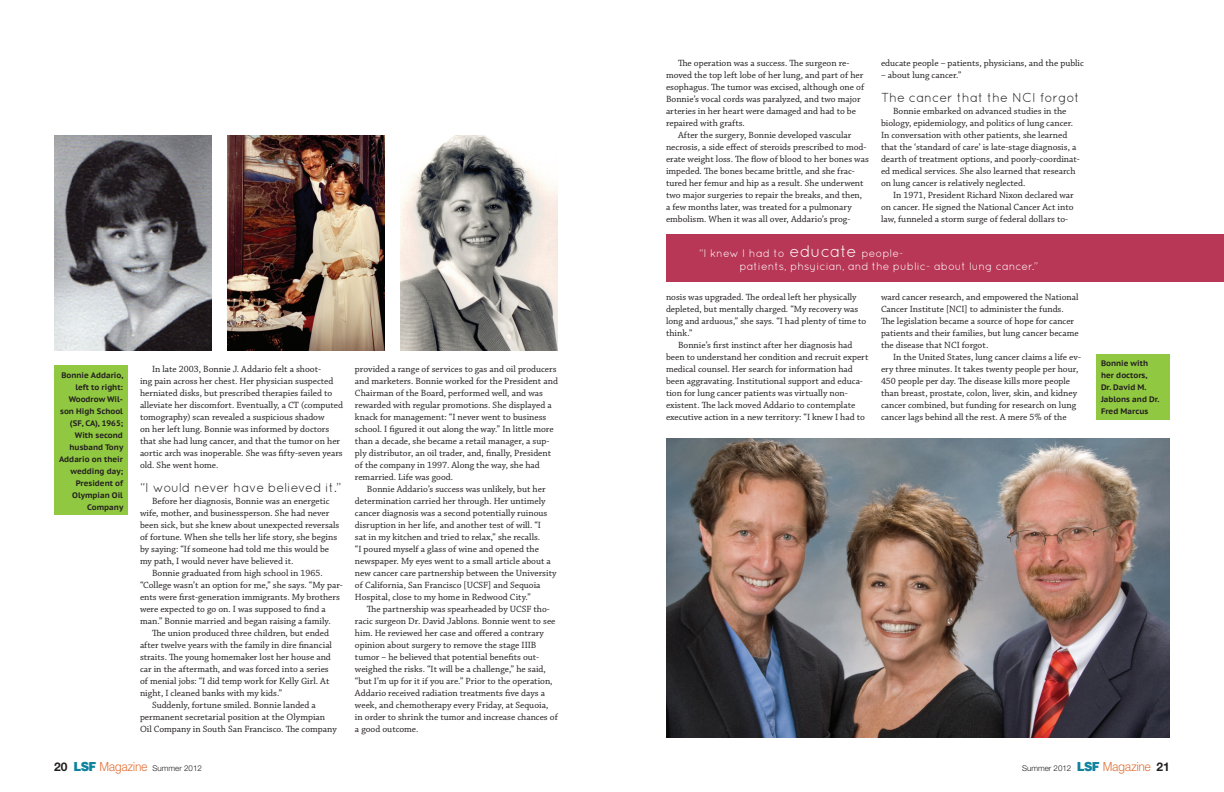
<style>
.page{position:relative;width:1224px;height:792px;background:#fff}
.page>*{position:absolute;margin:0;border:0;box-sizing:border-box;transform-origin:0 0}
.bonnie__subhead{font:13px "Quicksand";letter-spacing:-.01em;color:#231f20}
.bonnie_quote{font:11px "Quicksand";color:#fff}
.body{font:9.5px/12px "Chaparral Pro";color:#231f20}
.body__caption{font:700 8px/12px "PT Sans Caption";color:#231f20;text-align:right}
.t1{font:300 8px "Helvetica Neue";color:#231f20}
.s1{font-size:16.6px}
.s2{font-weight:700;font-size:12px}
.s3{font-family:"Helvetica LT Std";font-weight:900;font-size:12.5px;color:#0f839e}
.s4{font-family:"Helvetica LT Std";font-size:12.5px;color:#e16d32}
</style>
<div class="page">
<img style="left:54px;top:135px;width:157px;height:216px">
<img style="left:401px;top:135px;width:157px;height:216px">
<img style="left:228px;top:135px;width:156px;height:216px">
<img style="left:666px;top:438px;width:504px;height:300px">
<div style="left:54px;top:365px;width:74px;height:150px;background:#91c841"></div>
<div style="left:1096px;top:354px;width:74px;height:66px;background:#91c841"></div>
<div style="left:666px;top:234px;width:558px;height:48px;background:#b83756"></div>
<p class="body" style="left:666px;top:57px;width:200px;text-indent:12px">The operation was a success. The surgeon re&shy;moved the top left lobe of her lung, and part of her esophagus. The tumor was excised, although one of Bonnie’s vocal cords was paralyzed, and two major arteries in her heart were damaged and had to be repaired with grafts.</p>
<p class="body" style="left:666px;top:129px;width:204px;text-indent:12px">After the surgery, Bonnie developed vascular necrosis, a side effect of steroids prescribed to mod&shy;erate weight loss. The flow of blood to her bones was impeded. The bones became brittle, and she frac&shy;tured her femur and hip as a result. She underwent two major surgeries to repair the breaks, and then, a few months later, was treated for a pulmonary embolism. When it was all over, Addario’s prog-</p>
<p class="body" style="left:881px;top:57px;width:204px">educate people – patients, physicians, and the public</p>
<p class="body" style="left:881px;top:69px;width:82px">– about lung cancer.”</p>
<p class="bonnie__subhead" style="left:881px;top:90px;width:200px">The cancer that the NCI forgot</p>
<p class="body" style="left:881px;top:105px;width:200px;text-indent:12px">Bonnie embarked on advanced studies in the biology, epidemiology, and politics of lung cancer.<br>In conversation with other patients, she learned that the ‘standard of care’ is late-stage diagnosis, a dearth of treatment options, and poorly-coordinat&shy;ed medical services. She also learned that research on lung cancer is relatively neglected.</p>
<p class="body" style="left:881px;top:189px;width:194px;text-align:justify;text-indent:12px">In 1971, President Richard Nixon declared war on cancer. He signed the National Cancer Act into law, funneled a storm surge of federal dollars to-</p>
<p class="body__caption" style="left:60px;top:369px;width:65px">Bonnie Addario, left to right:<br>Woodrow Wil&shy;son High School (SF, CA), 1965;</p>
<p class="body__caption" style="left:59px;top:429px;width:66px">With second husband Tony<br>Addario on their wedding day;</p>
<p class="body__caption" style="left:72px;top:477px;width:53px">President of<br>Olympian Oil<br>Company</p>
<p class="body" style="left:140px;top:363px;width:205px;text-indent:12px">In late 2003, Bonnie J. Addario felt a shoot-<br>ing pain across her chest. Her physician suspected herniated disks, but prescribed therapies failed to alleviate her discomfort. Eventually, a CT (computed tomography) scan revealed a suspicious shadow<br>on her left lung. Bonnie was informed by doctors that she had lung cancer, and that the tumor on her aortic arch was inoperable. She was fifty-seven years old. She went home.</p>
<p class="bonnie__subhead" style="left:140px;top:480px;width:203px">“I would never have believed it.”</p>
<p class="body" style="left:140px;top:495px;width:201px;text-indent:12px">Before her diagnosis, Bonnie was an energetic wife, mother, and businessperson. She had never been sick, but she knew about unexpected reversals of fortune. When she tells her life story, she begins by saying: “If someone had told me this would be my path, I would never have believed it.</p>
<p class="body" style="left:140px;top:567px;width:204px;text-indent:12px">Bonnie graduated from high school in 1965. “College wasn’t an option for me,” she says. “My par&shy;ents were first-generation immigrants. My brothers were expected to go on. I was supposed to find a man.” Bonnie married and began raising a family.</p>
<p class="body" style="left:140px;top:627px;width:194px;text-indent:12px">The union produced three children, but ended after twelve years with the family in dire financial straits. The young homemaker lost her house and car in the aftermath, and was forced into a series of menial jobs: “I did temp work for Kelly Girl. At night, I cleaned banks with my kids.”</p>
<p class="body" style="left:140px;top:699px;width:198px;text-indent:12px">Suddenly, fortune smiled. Bonnie landed a permanent secretarial position at the Olympian<br>Oil Company in South San Francisco. The company</p>
<p class="body" style="left:355px;top:363px;width:204px">provided a range of services to gas and oil producers and marketers. Bonnie worked for the President and Chairman of the Board, performed well, and was rewarded with regular promotions. She displayed a knack for management: “I never went to business school. I figured it out along the way.” In little more than a decade, she became a retail manager, a sup&shy;ply distributor, an oil trader, and, finally, President of the company in 1997. Along the way, she had remarried. Life was good.</p>
<p class="body" style="left:355px;top:483px;width:203px;text-indent:12px">Bonnie Addario’s success was unlikely, but her determination carried her through. Her untimely cancer diagnosis was a second potentially ruinous disruption in her life, and another test of will. “I<br>sat in my kitchen and tried to relax,” she recalls.<br>“I poured myself a glass of wine and opened the newspaper. My eyes went to a small article about a new cancer care partnership between the University of California, San Francisco [UCSF] and Sequoia Hospital, close to my home in Redwood City.”</p>
<p class="body" style="left:355px;top:603px;width:204px;text-indent:12px">The partnership was spearheaded by UCSF tho&shy;racic surgeon Dr. David Jablons. Bonnie went to see him. He reviewed her case and offered a contrary opinion about surgery to remove the stage IIIB tumor – he believed that potential benefits out&shy;weighed the risks. “It will be a challenge,” he said, “but I’m up for it if you are.” Prior to the operation, Addario received radiation treatments five days a week, and chemotherapy every Friday, at Sequoia, in order to shrink the tumor and increase chances of a good outcome.</p>
<p class="bonnie_quote" style="left:699px;top:247px;width:206px">“I knew I had to <span class="s1">educate</span> people-</p>
<p class="bonnie_quote" style="left:740px;top:260px;width:300px">patients, phsyician, and the public- about lung cancer.”</p>
<p class="body" style="left:666px;top:291px;width:202px">nosis was upgraded. The ordeal left her physically depleted, but mentally charged. “My recovery was long and arduous,” she says. “I had plenty of time to think.”</p>
<p class="body" style="left:666px;top:339px;width:204px;text-indent:12px">Bonnie’s first instinct after her diagnosis had been to understand her condition and recruit expert medical counsel. Her search for information had been aggravating. Institutional support and educa&shy;tion for lung cancer patients was virtually non&shy;existent. The lack moved Addario to contemplate executive action in a new territory: “I knew I had to</p>
<p class="body" style="left:881px;top:291px;width:199px">ward cancer research, and empowered the National Cancer Institute [NCI] to administer the funds.<br>The legislation became a source of hope for cancer patients and their families, but lung cancer became the disease that NCI forgot.</p>
<p class="body" style="left:881px;top:351px;width:202px;text-indent:12px">In the United States, lung cancer claims a life ev&shy;ery three minutes. It takes twenty people per hour, 450 people per day. The disease kills more people than breast, prostate, colon, liver, skin, and kidney cancer combined, but funding for research on lung cancer lags behind all the rest. A mere 5% of the</p>
<p class="body__caption" style="left:1101px;top:357px;width:60px;text-align:left">Bonnie with her doctors,<br>Dr. David M.<br>Jablons and Dr.<br>Fred Marcus</p>
<p class="t1" style="left:54px;top:764px;width:149px"><span class="s2">20</span> <span class="s3">LSF</span> <span class="s4">Magazine</span> Summer 2012</p>
<p class="t1" style="left:1022px;top:764px;width:149px">Summer 2012 <span class="s3">LSF</span> <span class="s4">Magazine</span> <span class="s2">21</span></p>
</div>
